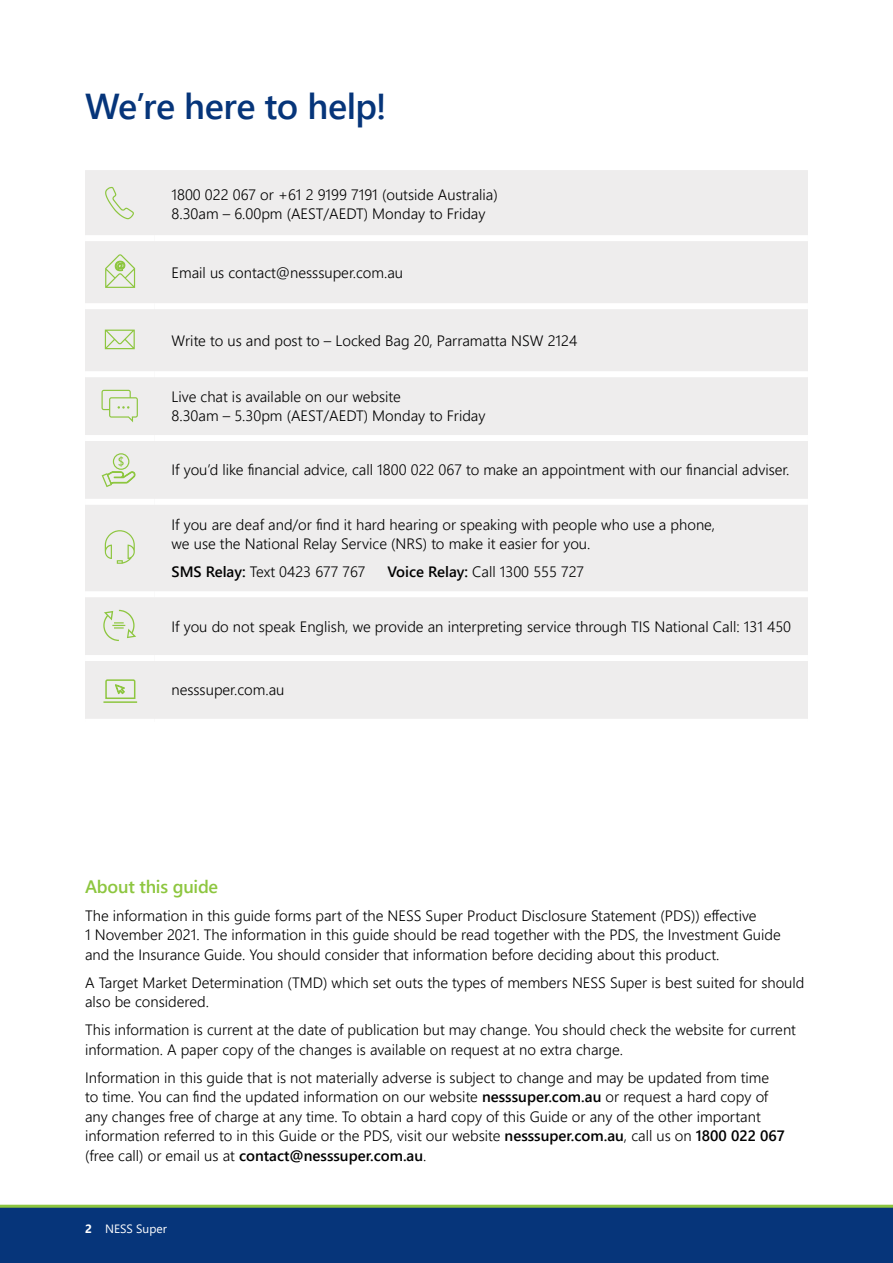
<style>
.page{position:relative;width:893px;height:1263px;background:#fff}
.page>*{position:absolute;margin:0;border:0;box-sizing:border-box;transform-origin:0 0}
.t1{font:600 36px "Segoe UI";letter-spacing:-.015em;color:#06357a}
.t2{font:600 18px "Segoe UI";letter-spacing:-.015em;color:#8dc63f}
.t3{font:300 15px/19.5px "Segoe UI";color:#000}
.t4{font:12px "Segoe UI";color:#fff}
.s1{font-weight:600}
.s2{font-weight:700}
</style>
<div class="page">
<div style="left:0;top:1208px;width:893px;height:55px;background:#06357a"></div>
<hr style="left:0;top:1205px;width:893px;height:3px;background:#8dc63f">
<div style="left:85px;top:170px;width:723px;height:549px;background:#eeeded"></div>
<div style="left:85px;top:235px;width:69px;height:6px;background:#fff"></div>
<div style="left:154px;top:235px;width:654px;height:6px;background:#fff"></div>
<div style="left:85px;top:303px;width:69px;height:6px;background:#fff"></div>
<div style="left:154px;top:303px;width:654px;height:6px;background:#fff"></div>
<div style="left:85px;top:371px;width:69px;height:6px;background:#fff"></div>
<div style="left:154px;top:371px;width:654px;height:6px;background:#fff"></div>
<div style="left:85px;top:435px;width:69px;height:6px;background:#fff"></div>
<div style="left:154px;top:435px;width:654px;height:6px;background:#fff"></div>
<div style="left:85px;top:499px;width:69px;height:6px;background:#fff"></div>
<div style="left:154px;top:499px;width:654px;height:6px;background:#fff"></div>
<div style="left:85px;top:591px;width:69px;height:6px;background:#fff"></div>
<div style="left:154px;top:591px;width:654px;height:6px;background:#fff"></div>
<div style="left:85px;top:655px;width:69px;height:6px;background:#fff"></div>
<div style="left:154px;top:655px;width:654px;height:6px;background:#fff"></div>
<svg style="left:105px;top:187px;width:29px;height:32px"></svg>
<svg style="left:105px;top:254px;width:30px;height:34px"></svg>
<svg style="left:105px;top:330px;width:30px;height:19px"></svg>
<svg style="left:102px;top:390px;width:36px;height:32px"></svg>
<svg style="left:102px;top:453px;width:34px;height:34px"></svg>
<svg style="left:105px;top:530px;width:30px;height:34px"></svg>
<svg style="left:103px;top:610px;width:33px;height:31px"></svg>
<hr style="left:103px;top:701px;width:34px;height:2px;background:#8dc63f">
<svg style="left:105px;top:679px;width:31px;height:21px"></svg>
<svg style="left:85px;top:186px;width:5px;height:33px"></svg>
<svg style="left:85px;top:254px;width:5px;height:34px"></svg>
<svg style="left:85px;top:329px;width:2px;height:20px"></svg>
<h1 class="t1" style="left:85px;top:72px;width:303px">We’re here to help!</h1>
<p class="t3" style="left:171px;top:183px;width:328px">1800 022 067 or +61 2 9199 7191 (outside Australia)<br>8.30am – 6.00pm (AEST/AEDT) Monday to Friday</p>
<p class="t3" style="left:171px;top:261px;width:233px">Email us contact@nesssuper.com.au</p>
<p class="t3" style="left:171px;top:329px;width:407px">Write to us and post to – Locked Bag 20, Parramatta NSW 2124</p>
<p class="t3" style="left:171px;top:385px;width:315px">Live chat is available on our website<br>8.30am – 5.30pm (AEST/AEDT) Monday to Friday</p>
<p class="t3" style="left:171px;top:459px;width:620px">If you’d like financial advice, call 1800 022 067 to make an appointment with our financial adviser.</p>
<p class="t3" style="left:171px;top:513px;width:545px">If you are deaf and/or find it hard hearing or speaking with people who use a phone, we use the National Relay Service (NRS) to make it easier for you.</p>
<p class="t3" style="left:171px;top:561px;width:196px"><span class="s1">SMS Relay:</span> Text 0423 677 767</p>
<p class="t3" style="left:387px;top:561px;width:198px"><span class="s1">Voice Relay:</span> Call 1300 555 727</p>
<p class="t3" style="left:171px;top:615px;width:621px">If you do not speak English, we provide an interpreting service through TIS National Call: 131 450</p>
<p class="t3" style="left:171px;top:679px;width:115px">nesssuper.com.au</p>
<p class="t2" style="left:85px;top:869px;width:135px">About this guide</p>
<p class="t3" style="left:85px;top:904px;width:697px">The information in this guide forms part of the NESS Super Product Disclosure Statement (PDS)) effective<br>1 November 2021. The information in this guide should be read together with the PDS, the Investment Guide and the Insurance Guide. You should consider that information before deciding about this product.</p>
<p class="t3" style="left:85px;top:971px;width:721px">A Target Market Determination (TMD) which set outs the types of members NESS Super is best suited for should also be considered.</p>
<p class="t3" style="left:85px;top:1019px;width:712px">This information is current at the date of publication but may change. You should check the website for current information. A paper copy of the changes is available on request at no extra charge.</p>
<p class="t3" style="left:85px;top:1066px;width:701px">Information in this guide that is not materially adverse is subject to change and may be updated from time to time. You can find the updated information on our website <span class="s1">nesssuper.com.au</span> or request a hard copy of any changes free of charge at any time. To obtain a hard copy of this Guide or any of the other important information referred to in this Guide or the PDS, visit our website <span class="s1">nesssuper.com.au</span>, call us on <span class="s1">1800 022 067 </span>(free call) or email us at <span class="s1">contact@nesssuper.com.au</span>.</p>
<p class="t4" style="left:85px;top:1218px;width:83px"><span class="s2">2</span> NESS Super</p>
</div>
